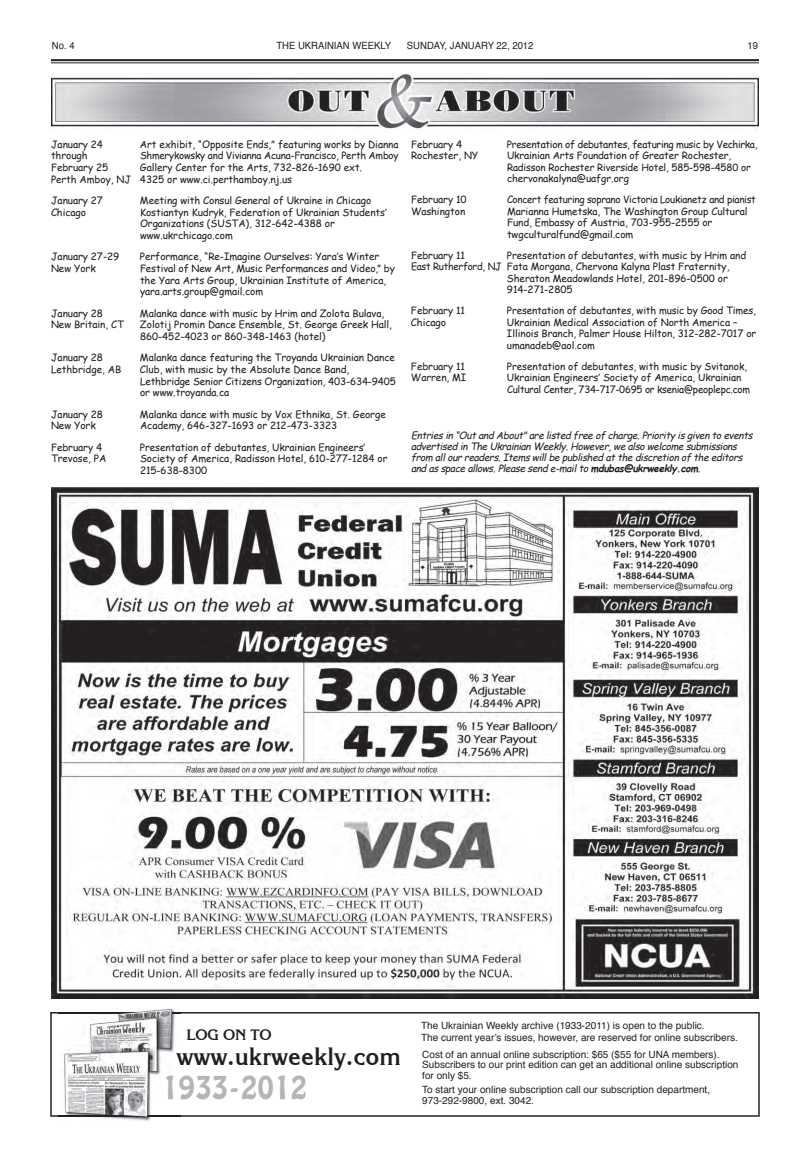
<style>
.page{position:relative;width:810px;height:1152px;background:#fff}
.page>*{position:absolute;margin:0;border:0;box-sizing:border-box;transform-origin:0 0}
.t1{font:28.5px "Hobo Std";color:#b4b5b8}
.t2{font:700 25px "Korinna IT Cby BT";letter-spacing:.025em;color:#231f20;scale:.93 1}
.t3{font:700 15px "Korinna IT Cby BT";color:#231f20}
.t4{font:10px/11.5px "Comic Sans MS";letter-spacing:-.005em;color:#231f20}
.t5{font:10px/10.5px "Helvetica";color:#231f20}
.t6{font:italic 10px "Comic Sans MS";color:#231f20}
.t7{font:10px/11.5px "Comic Sans MS";letter-spacing:-.03em;color:#231f20}
.t8{font:10px "Comic Sans MS";letter-spacing:-.025em;color:#231f20}
.t9{font:10px "Helvetica";color:#231f20;scale:.95 1}
.s1{font-weight:700}
</style>
<div class="page">
<hr style="left:51px;top:59px;width:708px;height:2px;background:#231f20">
<hr style="left:51px;top:62px;width:708px;height:1px;background:#231f20">
<img style="left:51px;top:74px;width:708px;height:57px">
<img style="left:51px;top:487px;width:708px;height:512px">
<svg style="left:50px;top:1012px;width:710px;height:105px"></svg>
<img style="left:58px;top:1008px;width:123px;height:113px">
<img style="left:58px;top:1012px;width:123px;height:2px">
<img style="left:58px;top:1115px;width:123px;height:2px">
<p class="t9" style="left:52px;top:37px;width:25px">No. 4</p>
<p class="t9" style="left:276px;top:37px;width:122px">THE UKRAINIAN WEEKLY</p>
<p class="t9" style="left:407px;top:37px;width:135px">SUNDAY, JANUARY 22, 2012</p>
<p class="t9" style="left:747px;top:37px;width:13px">19</p>
<p class="t4" style="left:51px;top:138px;width:54px">January 24</p>
<p class="t4" style="left:140px;top:138px;width:260px">Art exhibit, “Opposite Ends,” featuring works by Dianna</p>
<p class="t4" style="left:51px;top:150px;width:38px">through</p>
<p class="t4" style="left:140px;top:150px;width:260px">Shmerykowsky and Vivianna Acuna-Francisco, Perth Amboy</p>
<p class="t4" style="left:51px;top:161px;width:59px">February 25</p>
<p class="t4" style="left:51px;top:161px;width:313px;text-indent:89px">Gallery Center for the Arts, 732-826-1690 ext.<br>Perth Amboy, NJ 4325 or www.ci.perthamboy.nj.us</p>
<p class="t4" style="left:51px;top:194px;width:54px">January 27</p>
<p class="t4" style="left:140px;top:194px;width:233px">Meeting with Consul General of Ukraine in Chicago</p>
<p class="t4" style="left:51px;top:206px;width:37px">Chicago</p>
<p class="t4" style="left:140px;top:206px;width:248px">Kostiantyn Kudryk, Federation of Ukrainian Students‛</p>
<p class="t4" style="left:140px;top:218px;width:196px">Organizations (SUSTA), 312-642-4388 or www.ukrchicago.com</p>
<p class="t4" style="left:51px;top:251px;width:70px">January 27-29</p>
<p class="t4" style="left:140px;top:251px;width:241px">Performance, “Re-Imagine Ourselves: Yara‛s Winter</p>
<p class="t4" style="left:51px;top:262px;width:46px">New York</p>
<p class="t4" style="left:140px;top:262px;width:257px">Festival of New Art, Music Performances and Video,” by the Yara Arts Group, Ukrainian Institute of America, yara.arts.group@gmail.com</p>
<p class="t4" style="left:51px;top:307px;width:54px">January 28</p>
<p class="t4" style="left:140px;top:307px;width:246px">Malanka dance with music by Hrim and Zolota Bulava,</p>
<p class="t4" style="left:51px;top:319px;width:74px">New Britain, CT</p>
<p class="t4" style="left:140px;top:319px;width:254px">Zolotij Promin Dance Ensemble, St. George Greek Hall,<br>860-452-4023 or 860-348-1463 (hotel)</p>
<p class="t4" style="left:51px;top:352px;width:54px">January 28</p>
<p class="t4" style="left:140px;top:352px;width:256px">Malanka dance featuring the Troyanda Ukrainian Dance</p>
<p class="t4" style="left:51px;top:363px;width:72px">Lethbridge, AB</p>
<p class="t4" style="left:140px;top:363px;width:257px">Club, with music by the Absolute Dance Band,<br>Lethbridge Senior Citizens Organization, 403-634-9405 or www.troyanda.ca</p>
<p class="t4" style="left:51px;top:408px;width:54px">January 28</p>
<p class="t4" style="left:140px;top:408px;width:247px">Malanka dance with music by Vox Ethnika, St. George</p>
<p class="t4" style="left:51px;top:420px;width:46px">New York</p>
<p class="t4" style="left:140px;top:420px;width:199px">Academy, 646-327-1693 or 212-473-3323</p>
<p class="t4" style="left:51px;top:441px;width:53px">February 4</p>
<p class="t4" style="left:140px;top:441px;width:227px">Presentation of debutantes, Ukrainian Engineers‛</p>
<p class="t4" style="left:51px;top:453px;width:57px">Trevose, PA</p>
<p class="t4" style="left:140px;top:452px;width:249px">Society of America, Radisson Hotel, 610-277-1284 or<br>215-638-8300</p>
<p class="t4" style="left:411px;top:138px;width:69px">February 4<br>Rochester, NY</p>
<p class="t7" style="left:507px;top:138px;width:252px">Presentation of debutantes, featuring music by Vechirka,<br>Ukrainian Arts Foundation of Greater Rochester,</p>
<p class="t4" style="left:507px;top:161px;width:245px">Radisson Rochester Riverside Hotel, 585-598-4580 or</p>
<p class="t4" style="left:507px;top:173px;width:124px">chervonakalyna@uafgr.org</p>
<p class="t4" style="left:411px;top:194px;width:57px">February 10<br>Washington</p>
<p class="t4" style="left:507px;top:194px;width:250px">Concert featuring soprano Victoria Loukianetz and pianist Marianna Humetska, The Washington Group Cultural Fund, Embassy of Austria, 703-955-2555 or twgculturalfund@gmail.com</p>
<p class="t4" style="left:411px;top:249px;width:56px">February 11</p>
<p class="t4" style="left:507px;top:249px;width:241px">Presentation of debutantes, with music by Hrim and</p>
<p class="t4" style="left:507px;top:261px;width:224px;text-indent:-96px">East Rutherford, NJ Fata Morgana, Chervona Kalyna Plast Fraternity,<br>Sheraton Meadowlands Hotel, 201-896-0500 or<br>914-271-2805</p>
<p class="t4" style="left:411px;top:305px;width:56px">February 11</p>
<p class="t4" style="left:507px;top:305px;width:250px">Presentation of debutantes, with music by Good Times,</p>
<p class="t4" style="left:411px;top:316px;width:37px">Chicago</p>
<p class="t4" style="left:507px;top:316px;width:251px">Ukrainian Medical Association of North America –<br>Illinois Branch, Palmer House Hilton, 312-282-7017 or umanadeb@aol.com</p>
<p class="t4" style="left:411px;top:360px;width:56px">February 11</p>
<p class="t4" style="left:507px;top:360px;width:242px">Presentation of debutantes, with music by Svitanok,</p>
<p class="t4" style="left:411px;top:372px;width:57px">Warren, MI</p>
<p class="t4" style="left:507px;top:372px;width:236px">Ukrainian Engineers‛ Society of America, Ukrainian</p>
<p class="t8" style="left:507px;top:382px;width:245px">Cultural Center, 734-717-0695 or ksenia@peoplepc.com</p>
<p class="t6" style="left:411px;top:428px;width:346px">Entries in “Out and About” are listed free of charge. Priority is given to events</p>
<p class="t6" style="left:411px;top:439px;width:330px">advertised in The Ukrainian Weekly. However, we also welcome submissions</p>
<p class="t6" style="left:411px;top:450px;width:33px">from a</p>
<p class="t6" style="left:440px;top:450px;width:106px">ll our readers. Items wi</p>
<p class="t6" style="left:541px;top:450px;width:206px">ll be published at the discretion of the editors</p>
<p class="t6" style="left:411px;top:461px;width:293px">and as space a ows. Please send e-mail to <span class="s1">mdubas@ukrweekly .com</span>.</p>
<p class="t6" style="left:472px;top:461px;width:9px">ll</p>
<p class="t3" style="left:187px;top:1025px;width:86px">LOG ON TO</p>
<p class="t2" style="left:177px;top:1041px;width:242px">www.ukrweekly.com</p>
<p class="t1" style="left:162px;top:1067px;width:147px">1933-2012</p>
<p class="t5" style="left:421px;top:1020px;width:318px;line-height:12px">The Ukrainian Weekly archive (1933-2011) is open to the public.<br>The current year’s issues, however, are reserved for online subscribers.</p>
<p class="t5" style="left:422px;top:1050px;width:318px">Cost of an annual online subscription: $65 ($55 for UNA members).<br>Subscribers to our print edition can get an additional online subscription for only $5.</p>
<p class="t5" style="left:422px;top:1085px;width:289px">To start your online subscription call our subscription department,<br>973-292-9800, ext. 3042.</p>
</div>
